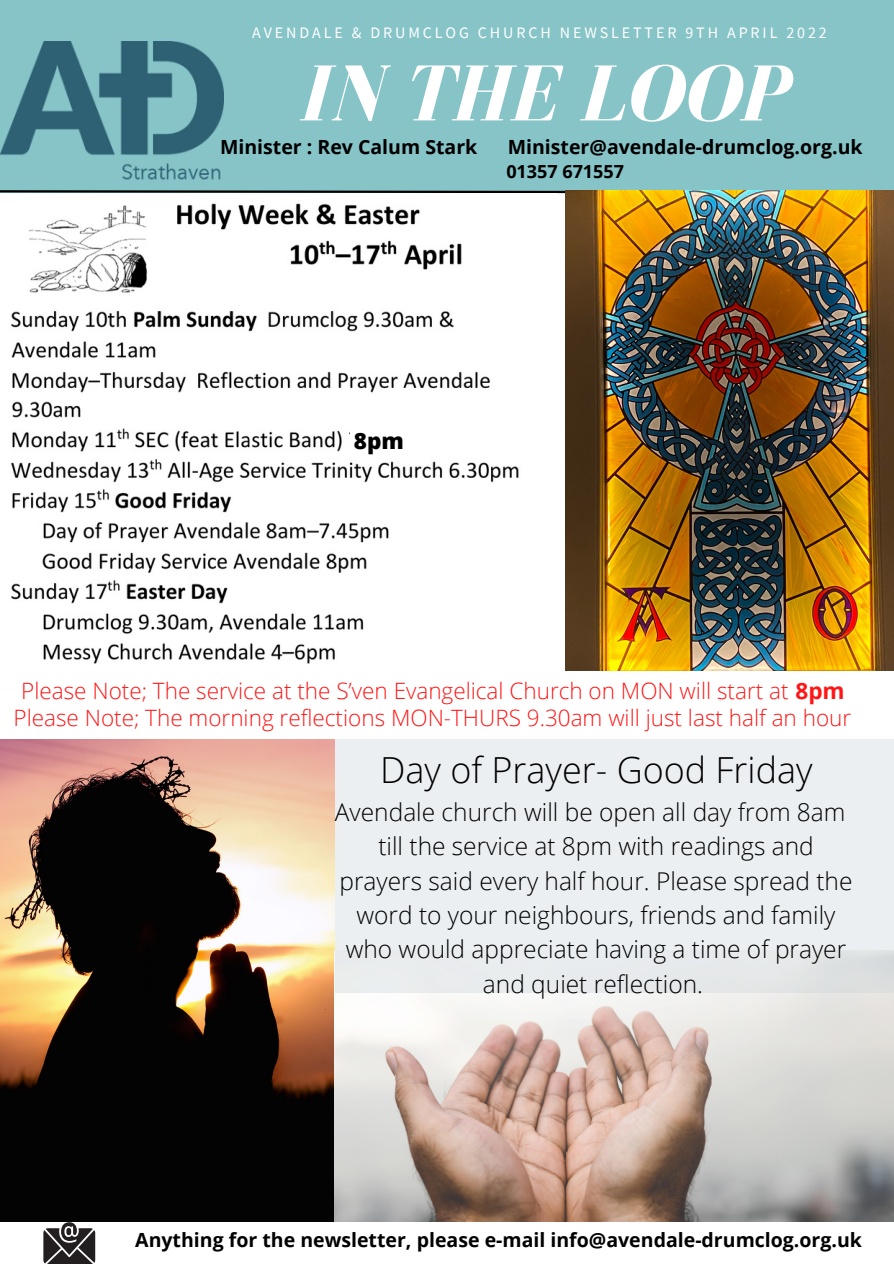
<style>
.page{position:relative;width:894px;height:1264px;background:#fff}
.page>*{position:absolute;margin:0;border:0;box-sizing:border-box;transform-origin:0 0}
.t1{font:italic 700 81.75px "Bodoni FLF";color:#fff}
.t2{font:300 35.85px "Open Sans";color:#000}
.t3{font:300 24.45px/34.3px "Open Sans";color:#000;text-align:center}
.t4{font:300 22.5px "Open Sans";color:#ff1616}
.t5{font:800 22.5px "Open Sans";color:#000}
.t6{font:700 19.5px "Open Sans";color:#000}
.t7{font:700 18px "Open Sans";color:#000}
.t8{font:16.05px "Source Sans Pro";letter-spacing:.18em;color:#fff}
.s1{font-weight:700}
</style>
<div class="page">
<div style="left:0;top:0;width:893px;height:193px;background:#87c4c8"></div>
<img style="left:0;top:42px;width:223px;height:138px">
<svg style="left:0;top:190px;width:565px;height:4px;background:#223132"></svg>
<img style="left:0;top:193px;width:557px;height:471px">
<div style="left:349px;top:424px;width:115px;height:31px;background:#fff"></div>
<img style="left:565px;top:190px;width:328px;height:480px">
<img style="left:0;top:739px;width:334px;height:482px">
<img style="left:335px;top:992px;width:558px;height:229px">
<div style="left:335px;top:739px;width:558px;height:253px;background:#eceff2"></div>
<svg style="left:43px;top:1222px;width:52px;height:41px"></svg>
<p class="t8" style="left:252px;top:22px;width:576px">AVENDALE &amp; DRUMCLOG CHURCH NEWSLETTER 9TH APRIL 2022</p>
<p class="t1" style="left:297px;top:50px;width:492px">IN THE LOOP</p>
<p class="t6" style="left:220px;top:133px;width:259px">Minister : Rev Calum Stark</p>
<p class="t6" style="left:507px;top:133px;width:356px">Minister@avendale-drumclog.org.uk</p>
<p class="t7" style="left:506px;top:159px;width:119px">01357 671557</p>
<p class="t5" style="left:354px;top:424px;width:52px">8pm</p>
<p class="t4" style="left:21px;top:674px;width:824px">Please Note; The service at the S’ven Evangelical Church on MON will start at <span class="s1">8pm</span></p>
<p class="t4" style="left:14px;top:701px;width:838px">Please Note; The morning reflections MON-THURS 9.30am will just last half an hour</p>
<p class="t2" style="left:380px;top:744px;width:434px">Day of Prayer- Good Friday</p>
<p class="t3" style="left:335px;top:794px;width:519px">Avendale church will be open all day from 8am till the service at 8pm with readings and prayers said every half hour. Please spread the word to your neighbours, friends and family who would appreciate having a time of prayer and quiet reflection.</p>
<p class="t6" style="left:135px;top:1225px;width:728px">Anything for the newsletter, please e-mail info@avendale-drumclog.org.uk</p>
</div>
